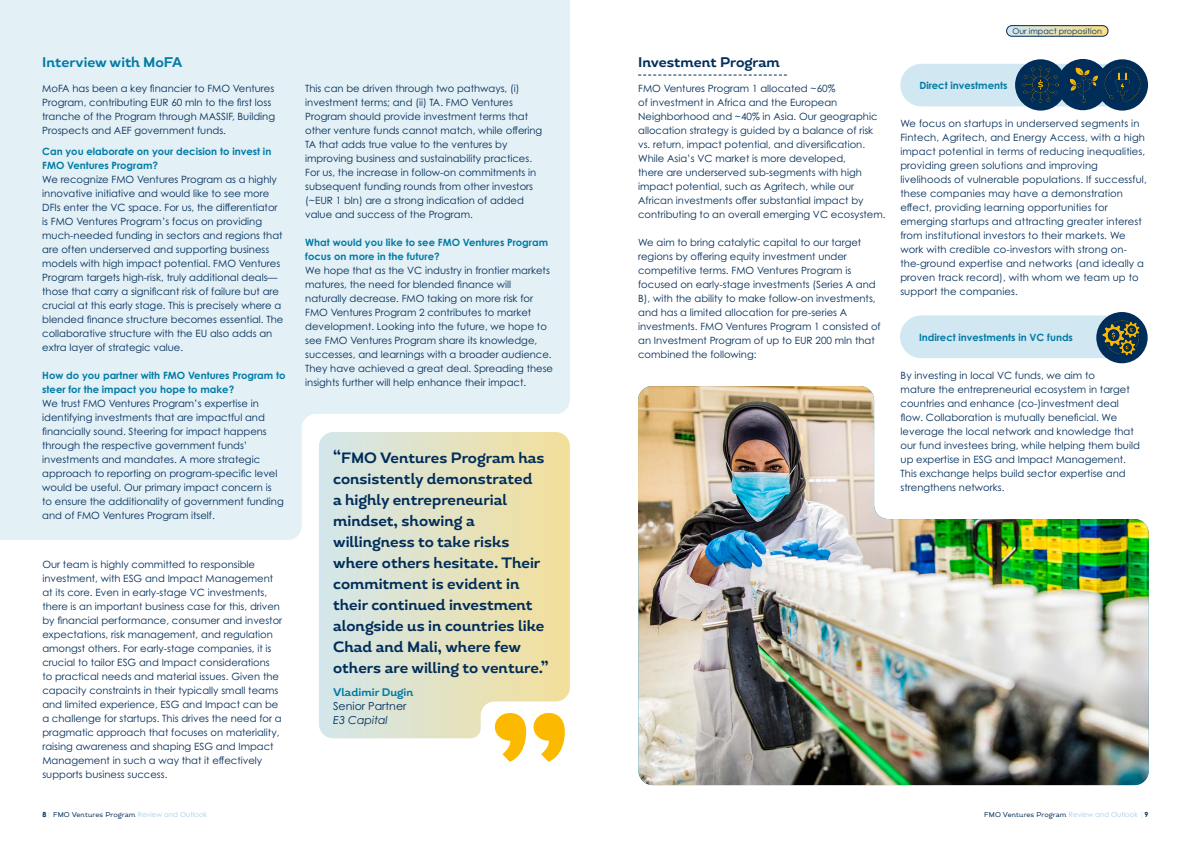
<style>
.page{position:relative;width:1191px;height:842px;background:#fff}
.page>*{position:absolute;margin:0;border:0;box-sizing:border-box;transform-origin:0 0}
.t1{font:900 120px "Magallanes";color:#fbba00}
.t2{font:700 15px/21px "Magallanes";color:#002d59}
.t3{font:700 14px "Magallanes";color:#007ba6}
.t4{font:700 14px "Magallanes";color:#002d59}
.t5{font:700 11px "Magallanes";color:#007ba6}
.t6{font:11px "Century Gothic Pro";color:#002d59}
.t7{font:italic 11px "Century Gothic Pro";color:#002d59}
.t8{font:10px/14px "Century Gothic Pro";color:#002d59}
.t9{font:700 10px/14px "Century Gothic Pro";color:#007ba6}
.t10{font:8px "Century Gothic Pro";color:#002d59}
.t11{font:7px "Magallanes";letter-spacing:.02em;color:#002d59}
.s1{font-family:"Century Gothic Pro";font-weight:700}
.s2{font-family:"Century Gothic Pro";color:#c8e2ee}
.s3{font-family:"Century Gothic Pro";color:#a3cfe2}
</style>
<div class="page">
<div style="left:0;top:0;width:570px;height:540px;background:#e3f0f6"></div>
<svg style="left:638px;top:75px;width:149px;height:1px"></svg>
<div style="left:900px;top:315px;width:248px;height:43px;background:#d1e7f1;border-radius:21px"></div>
<div style="left:900px;top:64px;width:248px;height:42px;background:#d1e7f1;border-radius:21px"></div>
<div style="left:1057px;top:59px;width:51px;height:51px;background:#002d59;border-radius:50%"></div>
<img style="left:1069px;top:67px;width:29px;height:35px">
<div style="left:1096px;top:59px;width:52px;height:52px;background:#002d59;border-radius:50%"></div>
<img style="left:1104px;top:67px;width:36px;height:35px">
<div style="left:1015px;top:59px;width:51px;height:52px;background:#002d59;border-radius:50%"></div>
<img style="left:1022px;top:66px;width:36px;height:37px">
<div style="left:1096px;top:312px;width:51px;height:51px;background:#002d59;border-radius:50%"></div>
<img style="left:1102px;top:320px;width:37px;height:37px">
<svg style="left:319px;top:432px;width:251px;height:306px"></svg>
<img style="left:638px;top:386px;width:510px;height:399px">
<svg style="left:1006px;top:26px;width:102px;height:10px"></svg>
<div style="left:1006px;top:25px;width:102px;height:12px;border:1px solid #002d59;border-radius:5px"></div>
<h3 class="t3" style="left:42px;top:53px;width:142px">Interview with MoFA</h3>
<p class="t8" style="left:42px;top:81px;width:234px">MoFA has been a key financier to FMO Ventures Program, contributing EUR 60 mln to the first loss tranche of the Program through MASSIF, Building Prospects and AEF government funds.</p>
<p class="t9" style="left:42px;top:144px;width:230px">Can you elaborate on your decision to invest in<br>FMO Ventures Program?</p>
<p class="t8" style="left:42px;top:172px;width:242px">We recognize FMO Ventures Program as a highly innovative initiative and would like to see more DFIs enter the VC space. For us, the differentiator is FMO Ventures Program’s focus on providing much-needed funding in sectors and regions that are often underserved and supporting business models with high impact potential. FMO Ventures Program targets high-risk, truly additional deals— those that carry a significant risk of failure but are crucial at this early stage. This is precisely where a blended finance structure becomes essential. The collaborative structure with the EU also adds an extra layer of strategic value.</p>
<p class="t9" style="left:42px;top:368px;width:245px">How do you partner with FMO Ventures Program to steer for the impact you hope to make?</p>
<p class="t8" style="left:42px;top:396px;width:243px">We trust FMO Ventures Program’s expertise in identifying investments that are impactful and financially sound. Steering for impact happens through the respective government funds’ investments and mandates. A more strategic approach to reporting on program-specific level would be useful. Our primary impact concern is to ensure the additionality of government funding and of FMO Ventures Program itself.</p>
<p class="t8" style="left:42px;top:557px;width:241px">Our team is highly committed to responsible investment, with ESG and Impact Management at its core. Even in early-stage VC investments, there is an important business case for this, driven by financial performance, consumer and investor expectations, risk management, and regulation amongst others. For early-stage companies, it is crucial to tailor ESG and Impact considerations<br>to practical needs and material issues. Given the capacity constraints in their typically small teams and limited experience, ESG and Impact can be a challenge for startups. This drives the need for a pragmatic approach that focuses on materiality, raising awareness and shaping ESG and Impact Management in such a way that it effectively supports business success.</p>
<p class="t8" style="left:305px;top:81px;width:239px">This can be driven through two pathways, (i) investment terms; and (ii) TA. FMO Ventures Program should provide investment terms that other venture funds cannot match, while offering TA that adds true value to the ventures by improving business and sustainability practices.<br>For us, the increase in follow-on commitments in subsequent funding rounds from other investors (~EUR 1 bln) are a strong indication of added value and success of the Program.</p>
<p class="t9" style="left:305px;top:235px;width:244px">What would you like to see FMO Ventures Program focus on more in the future?</p>
<p class="t8" style="left:305px;top:263px;width:249px">We hope that as the VC industry in frontier markets matures, the need for blended finance will naturally decrease. FMO taking on more risk for FMO Ventures Program 2 contributes to market development. Looking into the future, we hope to see FMO Ventures Program share its knowledge, successes, and learnings with a broader audience.<br>They have achieved a great deal. Spreading these insights further will help enhance their impact.</p>
<p class="t2" style="left:333px;top:448px;width:217px">“FMO Ventures Program has consistently demonstrated<br>a highly entrepreneurial mindset, showing a willingness to take risks where others hesitate. Their commitment is evident in their continued investment alongside us in countries like<br>Chad and Mali, where few others are willing to venture.”</p>
<p class="t5" style="left:333px;top:685px;width:82px">Vladimir Dugin</p>
<p class="t6" style="left:333px;top:699px;width:75px">Senior Partner</p>
<p class="t7" style="left:333px;top:713px;width:56px">E3 Capital</p>
<h1 class="t1" style="left:569px;top:772px;width:81px;rotate:-180deg">“</h1>
<h3 class="t4" style="left:638px;top:53px;width:143px">Investment Program</h3>
<p class="t8" style="left:638px;top:81px;width:249px">FMO Ventures Program 1 allocated ~60%<br>of investment in Africa and the European Neighborhood and ~40% in Asia. Our geographic allocation strategy is guided by a balance of risk vs. return, impact potential, and diversification.<br>While Asia’s VC market is more developed,<br>there are underserved sub-segments with high impact potential, such as Agritech, while our African investments offer substantial impact by contributing to an overall emerging VC ecosystem.</p>
<p class="t8" style="left:638px;top:235px;width:244px">We aim to bring catalytic capital to our target regions by offering equity investment under competitive terms. FMO Ventures Program is focused on early-stage investments (Series A and B), with the ability to make follow-on investments, and has a limited allocation for pre-series A investments. FMO Ventures Program 1 consisted of an Investment Program of up to EUR 200 mln that combined the following:</p>
<p class="t10" style="left:1012px;top:26px;width:91px">Our impact proposition</p>
<p class="t9" style="left:919px;top:78px;width:90px">Direct investments</p>
<p class="t8" style="left:900px;top:116px;width:248px">We focus on startups in underserved segments in Fintech, Agritech, and Energy Access, with a high impact potential in terms of reducing inequalities, providing green solutions and improving livelihoods of vulnerable populations. If successful, these companies may have a demonstration effect, providing learning opportunities for emerging startups and attracting greater interest from institutional investors to their markets. We work with credible co-investors with strong on&shy;the-ground expertise and networks (and ideally a proven track record), with whom we team up to support the companies.</p>
<p class="t9" style="left:919px;top:330px;width:155px">Indirect investments in VC funds</p>
<p class="t8" style="left:900px;top:368px;width:241px">By investing in local VC funds, we aim to<br>mature the entrepreneurial ecosystem in target countries and enhance (co-)investment deal flow. Collaboration is mutually beneficial. We leverage the local network and knowledge that our fund investees bring, while helping them build up expertise in ESG and Impact Management.<br>This exchange helps build sector expertise and strengthens networks.</p>
<p class="t11" style="left:43px;top:810px;width:166px"><span class="s1">8</span><span class="s2">|</span> FMO Ventures Program <span class="s3">Review and Outlook</span></p>
<p class="t11" style="left:984px;top:810px;width:166px">FMO Ventures Program <span class="s3">Review and Outlook</span> <span class="s2">|</span><span class="s1">9</span></p>
</div>
